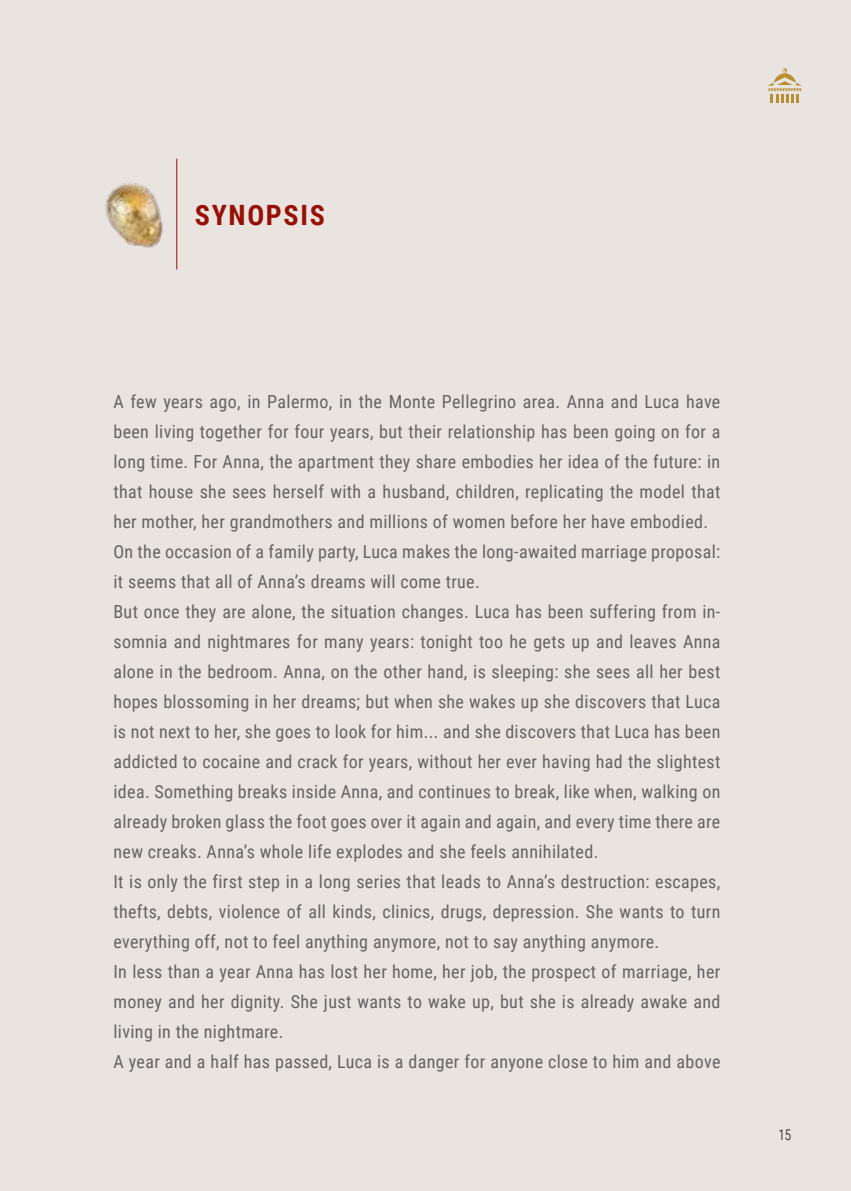
<style>
.page{position:relative;width:851px;height:1191px;background:#fff}
.page>*{position:absolute;margin:0;border:0;box-sizing:border-box;transform-origin:0 0}
.t1{font:700 28px/28px "Roboto Condensed";letter-spacing:.06em;color:#971005}
.t2{font:18px/30px "Roboto Condensed";letter-spacing:.02em;color:#646363}
.t3{font:300 14.6px "Roboto Condensed";color:#000;scale:.9 1}
</style>
<div class="page">
<div style="left:0;top:0;width:850px;height:1191px;background:#eae4e0"></div>
<svg style="left:768px;top:68px;width:33px;height:35px"></svg>
<hr style="left:176px;top:159px;width:1px;height:110px;background:#971005">
<h1 class="t1" style="left:195px;top:184px;width:140px">ALL’OPERA<br>DI KAISER</h1>
<h1 class="t1" style="left:195px;top:201px;width:131px">SYNOPSIS</h1>
<p class="t2" style="left:113px;top:386px;width:608px">A few years ago, in Palermo, in the Monte Pellegrino area. Anna and Luca have been living together for four years, but their relationship has been going on for a long time. For Anna, the apartment they share embodies her idea of the future: in that house she sees herself with a husband, children, replicating the model that her mother, her grandmothers and millions of women before her have embodied.<br>On the occasion of a family party, Luca makes the long-awaited marriage proposal: it seems that all of Anna’s dreams will come true.<br>But once they are alone, the situation changes. Luca has been suffering from in&shy;somnia and nightmares for many years: tonight too he gets up and leaves Anna alone in the bedroom. Anna, on the other hand, is sleeping: she sees all her best hopes blossoming in her dreams; but when she wakes up she discovers that Luca is not next to her, she goes to look for him... and she discovers that Luca has been addicted to cocaine and crack for years, without her ever having had the slightest idea. Something breaks inside Anna, and continues to break, like when, walking on already broken glass the foot goes over it again and again, and every time there are new creaks. Anna’s whole life explodes and she feels annihilated.<br>It is only the first step in a long series that leads to Anna’s destruction: escapes, thefts, debts, violence of all kinds, clinics, drugs, depression. She wants to turn everything off, not to feel anything anymore, not to say anything anymore.<br>In less than a year Anna has lost her home, her job, the prospect of marriage, her money and her dignity. She just wants to wake up, but she is already awake and living in the nightmare.<br>A year and a half has passed, Luca is a danger for anyone close to him and above</p>
<p class="t3" style="left:778px;top:1126px;width:16px">15</p>
</div>
